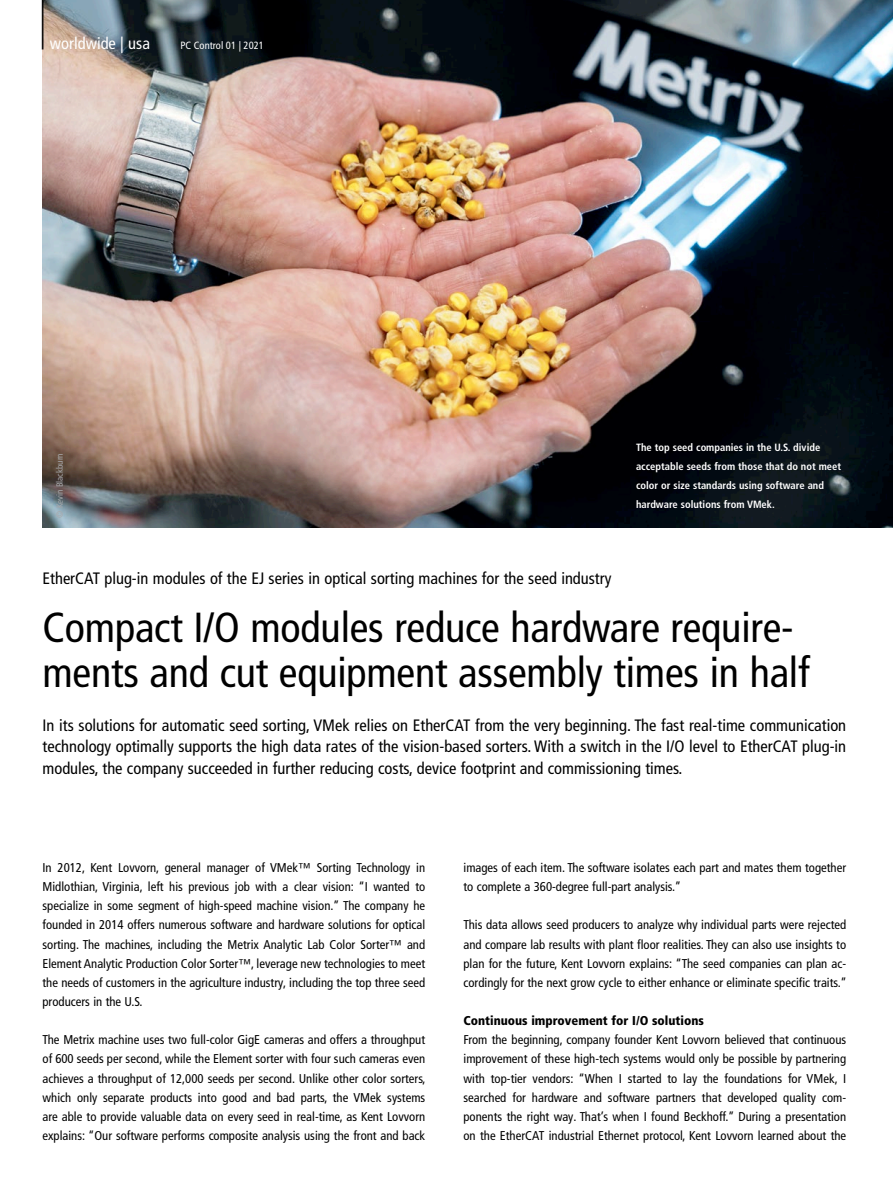
<style>
.page{position:relative;width:893px;height:1191px;background:#fff}
.page>*{position:absolute;margin:0;border:0;box-sizing:border-box;transform-origin:0 0}
.t1{font:300 condensed 61.8px "Frutiger LT Pro";color:#000;scale:.49 1}
.t2{font:condensed 42px/45px "Frutiger LT Pro";letter-spacing:-.005em;color:#000}
.t3{font:condensed 16.5px/21.3px "Frutiger LT Pro";color:#000;text-align:justify}
.t4{font:condensed 16.5px "Frutiger LT Pro";color:#fff}
.t5{font:condensed 12.75px/19.2px "Frutiger LT Pro";color:#000;text-align:justify}
.t6{font:900 condensed 12.75px "Frutiger LT Pro";color:#000}
.t7{font:700 condensed 10.5px/19.2px "Frutiger LT Pro";color:#fff}
.t8{font:condensed 10.5px "Frutiger LT Pro";color:#fff}
.t9{font:condensed 9px "Frutiger LT Pro";color:#a7a8ab}
</style>
<div class="page">
<img style="left:43px;top:0;width:850px;height:527px">
<h1 class="t1" style="left:39px;top:-23px;width:15px">|</h1>
<p class="t4" style="left:50px;top:34px;width:102px">worldwide | usa</p>
<p class="t8" style="left:180px;top:39px;width:85px">PC Control 01 | 2021</p>
<p class="t9" style="left:55px;top:518px;width:66px;rotate:-90deg">© Kevin Blackburn</p>
<p class="t3" style="left:43px;top:568px;width:570px">EtherCAT plug-in modules of the EJ series in optical sorting machines for the seed industry</p>
<p class="t7" style="left:636px;top:437px;width:207px">The top seed companies in the U.S. divide acceptable seeds from those that do not meet color or size standards using software and hardware solutions from VMek.</p>
<h2 class="t2" style="left:43px;top:605px;width:769px">Compact I/O modules reduce hardware require&shy;ments and cut equipment assembly times in half</h2>
<p class="t3" style="left:43px;top:715px;width:805px">In its solutions for automatic seed sorting, VMek relies on EtherCAT from the very beginning. The fast real-time communication technology optimally supports the high data rates of the vision-based sorters. With a switch in the I/O level to EtherCAT plug-in modules, the company succeeded in further reducing costs, device footprint and commissioning times.</p>
<p class="t5" style="left:43px;top:858px;width:384px">In 2012, Kent Lovvorn, general manager of VMek™ Sorting Technology in Midlothian, Virginia, left his previous job with a clear vision: “I wanted to specialize in some segment of high-speed machine vision.” The company he founded in 2014 offers numerous software and hardware solutions for optical sorting. The machines, including the Metrix Analytic Lab Color Sorter™ and Element Analytic Production Color Sorter™, leverage new technologies to meet the needs of customers in the agriculture industry, including the top three seed producers in the U.S.</p>
<p class="t5" style="left:43px;top:1030px;width:385px">The Metrix machine uses two full-color GigE cameras and offers a throughput of 600 seeds per second, while the Element sorter with four such cameras even achieves a throughput of 12,000 seeds per second. Unlike other color sorters, which only separate products into good and bad parts, the VMek systems are able to provide valuable data on every seed in real-time, as Kent Lovvorn explains: “Our software performs composite analysis using the front and back</p>
<p class="t5" style="left:463px;top:858px;width:384px">images of each item. The software isolates each part and mates them together to complete a 360-degree full-part analysis.”</p>
<p class="t5" style="left:463px;top:915px;width:385px">This data allows seed producers to analyze why individual parts were rejected and compare lab results with plant floor realities. They can also use insights to plan for the future, Kent Lovvorn explains: “The seed companies can plan ac&shy;cordingly for the next grow cycle to either enhance or eliminate specific traits.”</p>
<p class="t6" style="left:463px;top:1013px;width:242px">Continuous improvement for I/O solutions</p>
<p class="t5" style="left:463px;top:1030px;width:384px">From the beginning, company founder Kent Lovvorn believed that continuous improvement of these high-tech systems would only be possible by partnering with top-tier vendors: “When I started to lay the foundations for VMek, I searched for hardware and software partners that developed quality com&shy;ponents the right way. That’s when I found Beckhoff.” During a presentation on the EtherCAT industrial Ethernet protocol, Kent Lovvorn learned about the</p>
</div>
